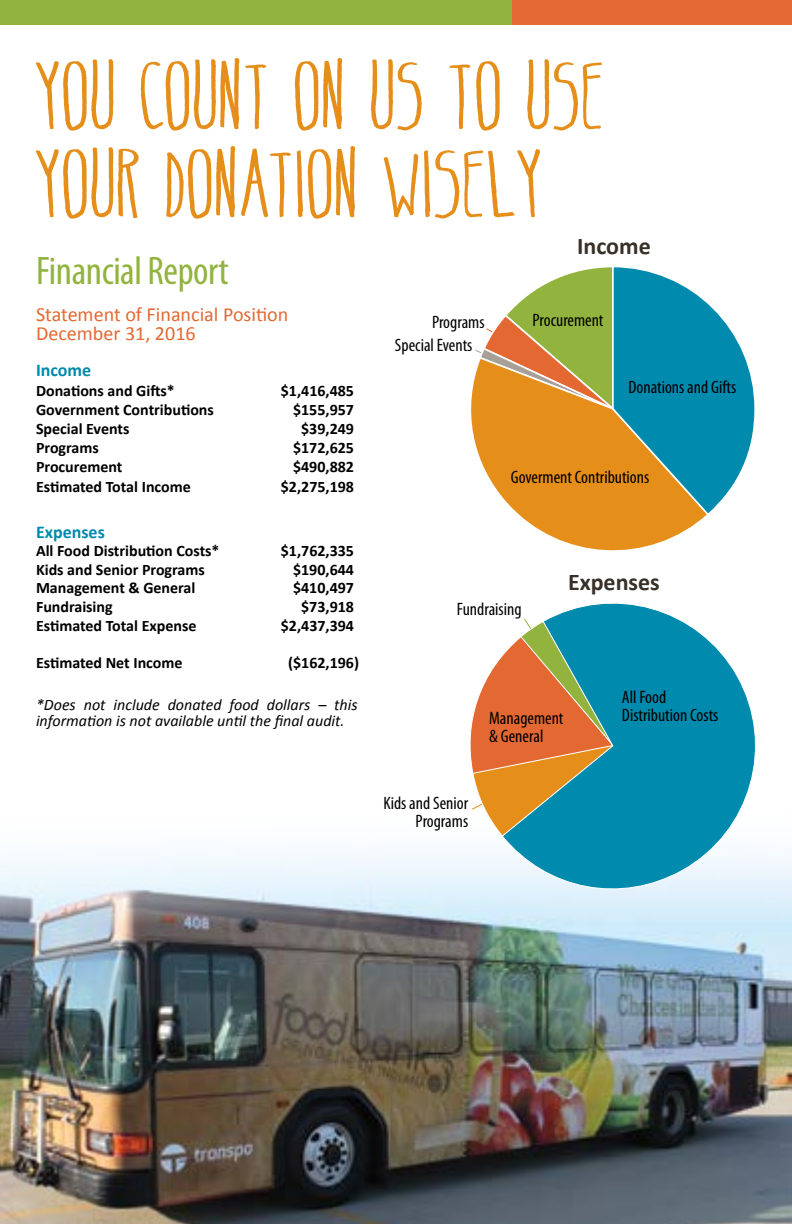
<style>
.page{position:relative;width:792px;height:1224px;background:#fff}
.page>*{position:absolute;margin:0;border:0;box-sizing:border-box;transform-origin:0 0}
.t1{font:96px/88px "Belta";letter-spacing:-.01em;color:#e58e1a}
.t2{font:condensed 40px "Myriad Pro";letter-spacing:-.01em;color:#92b43e}
.t3{font:700 24px "Calibri";color:#383028}
.t4{font:20px/18.6px "Calibri";color:#e36831}
.t5{font:condensed 18px/18px "Myriad Pro";color:#000}
.t6{font:700 18px "Calibri";color:#008aad}
.t7{font:700 16px "Calibri";color:#000}
.t8{font:italic 16px/16px "Calibri";color:#000}
</style>
<div class="page">
<img style="left:0;top:854px;width:792px;height:370px">
<svg style="left:471px;top:382px;width:233px;height:169px"></svg>
<svg style="left:474px;top:267px;width:281px;height:250px"></svg>
<div style="left:0;top:0;width:518px;height:25px;background:#92b43e"></div>
<div style="left:513px;top:0;width:279px;height:25px;background:#e36831"></div>
<svg style="left:470px;top:658px;width:31px;height:176px"></svg>
<svg style="left:501px;top:603px;width:276px;height:303px"></svg>
<h1 class="t1" style="left:36px;top:53px;width:573px">YOU COUNT ON US TO USE<br>YOUR DONATION WISELY</h1>
<h2 class="t2" style="left:36px;top:246px;width:194px">Financial Report</h2>
<p class="t4" style="left:36px;top:305px;width:254px">Statement of Financial Position<br>December 31, 2016</p>
<p class="t6" style="left:36px;top:359px;width:57px">Income</p>
<p class="t7" style="left:36px;top:380px;width:140px">Donations and Gifts*</p>
<p class="t7" style="left:281px;top:380px;width:75px">$1,416,485</p>
<p class="t7" style="left:36px;top:399px;width:179px">Government Contributions</p>
<p class="t7" style="left:293px;top:399px;width:62px">$155,957</p>
<p class="t7" style="left:36px;top:418px;width:95px">Special Events</p>
<p class="t7" style="left:301px;top:418px;width:54px">$39,249</p>
<p class="t7" style="left:36px;top:438px;width:64px">Programs</p>
<p class="t7" style="left:293px;top:438px;width:62px">$172,625</p>
<p class="t7" style="left:36px;top:457px;width:88px">Procurement</p>
<p class="t7" style="left:293px;top:457px;width:62px">$490,882</p>
<p class="t7" style="left:36px;top:476px;width:156px">Estimated Total Income</p>
<p class="t7" style="left:281px;top:476px;width:75px">$2,275,198</p>
<p class="t6" style="left:36px;top:520px;width:70px">Expenses</p>
<p class="t7" style="left:36px;top:541px;width:185px">All Food Distribution Costs*</p>
<p class="t7" style="left:281px;top:541px;width:75px">$1,762,335</p>
<p class="t7" style="left:36px;top:559px;width:170px">Kids and Senior Programs</p>
<p class="t7" style="left:293px;top:559px;width:62px">$190,644</p>
<p class="t7" style="left:36px;top:578px;width:161px">Management &amp; General</p>
<p class="t7" style="left:293px;top:578px;width:62px">$410,497</p>
<p class="t7" style="left:36px;top:597px;width:78px">Fundraising</p>
<p class="t7" style="left:301px;top:597px;width:54px">$73,918</p>
<p class="t7" style="left:36px;top:615px;width:162px">Estimated Total Expense</p>
<p class="t7" style="left:281px;top:615px;width:75px">$2,437,394</p>
<p class="t7" style="left:36px;top:653px;width:148px">Estimated Net Income</p>
<p class="t7" style="left:288px;top:653px;width:72px">($162,196)</p>
<p class="t8" style="left:36px;top:696px;width:323px">*Does not include donated food dollars – this information is not available until the final audit.</p>
<h3 class="t3" style="left:577px;top:230px;width:75px">Income</h3>
<p class="t5" style="left:432px;top:313px;width:54px">Programs</p>
<p class="t5" style="left:532px;top:311px;width:73px">Procurement</p>
<p class="t5" style="left:395px;top:336px;width:79px">Special Events</p>
<p class="t5" style="left:628px;top:378px;width:109px">Donations and Gifts</p>
<p class="t5" style="left:511px;top:467px;width:140px">Goverment Contributions</p>
<h3 class="t3" style="left:568px;top:567px;width:93px">Expenses</h3>
<p class="t5" style="left:457px;top:600px;width:66px">Fundraising</p>
<p class="t5" style="left:489px;top:709px;width:76px">Management &amp; General</p>
<p class="t5" style="left:383px;top:794px;width:86px;text-align:right">Kids and Senior<br>Programs</p>
<p class="t5" style="left:622px;top:688px;width:98px">All Food<br>Distribution Costs</p>
</div>
